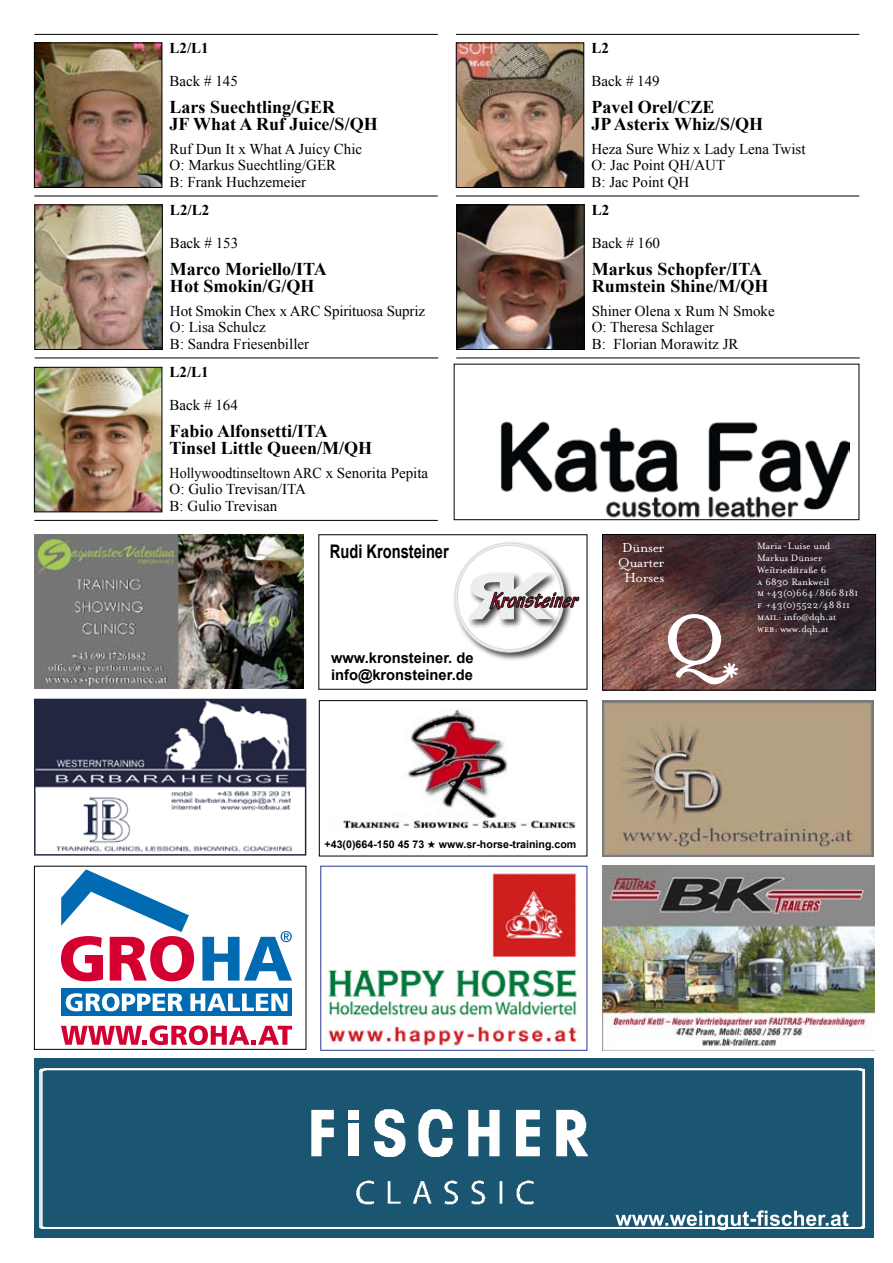
<style>
.page{position:relative;width:893px;height:1263px;background:#fff}
.page>*{position:absolute;margin:0;border:0;box-sizing:border-box;transform-origin:0 0}
.t1{font:700 18.75px "Arial";color:#000;scale:.78 1}
.t2{font:700 18px/16.5px "Times New Roman";color:#000}
.t3{font:15px/16.5px "Times New Roman";color:#000}
.t4{font:15px/16.5px "Times New Roman";color:#000;scale:.93 1}
.t5{font:700 15px "Times New Roman";color:#000}
.t6{font:15px/14.7px "Mrs Eaves Roman";letter-spacing:-.02em;color:#fff;text-align:center}
.t7{font:700 14.7px/17.7px "Arial";color:#000}
.t8{font:10.65px/11.9px "Mrs Eaves Roman";color:#fff}
.t9{font:700 10.65px "Arial";color:#000}
.s1{font-family:"Mrs Eaves Just Lig Roman"}
.s2{font-family:"Mrs Eaves Small Caps"}
</style>
<div class="page">
<hr style="left:34px;top:34px;width:404px;height:1px;background:#000">
<hr style="left:456px;top:34px;width:403px;height:1px;background:#000">
<hr style="left:34px;top:196px;width:404px;height:1px;background:#000">
<hr style="left:456px;top:196px;width:403px;height:1px;background:#000">
<img style="left:36px;top:45px;width:124px;height:141px">
<div style="left:34px;top:43px;width:128px;height:145px;border:1px solid #000"></div>
<img style="left:458px;top:45px;width:124px;height:141px">
<div style="left:456px;top:43px;width:128px;height:145px;border:1px solid #000"></div>
<hr style="left:35px;top:358px;width:403px;height:1px;background:#000">
<hr style="left:456px;top:358px;width:404px;height:1px;background:#000">
<img style="left:36px;top:206px;width:125px;height:142px">
<div style="left:34px;top:204px;width:129px;height:146px;border:1px solid #000"></div>
<img style="left:458px;top:206px;width:125px;height:142px">
<div style="left:456px;top:204px;width:129px;height:146px;border:1px solid #000"></div>
<hr style="left:34px;top:520px;width:404px;height:1px;background:#000">
<img style="left:36px;top:369px;width:124px;height:141px">
<div style="left:34px;top:367px;width:128px;height:145px;border:1px solid #000"></div>
<img style="left:36px;top:701px;width:268px;height:151px">
<div style="left:34px;top:699px;width:272px;height:156px;border:1px solid #222641"></div>
<img style="left:407px;top:709px;width:101px;height:110px">
<img style="left:343px;top:820px;width:233px;height:9px">
<div style="left:319px;top:700px;width:268px;height:156px;border:1px solid #000"></div>
<img style="left:604px;top:536px;width:270px;height:152px">
<svg style="left:668px;top:614px;width:70px;height:70px"></svg>
<div style="left:602px;top:534px;width:274px;height:156px;border:1px solid #000"></div>
<img style="left:454px;top:542px;width:115px;height:118px">
<div style="left:455px;top:543px;width:109px;height:109px;background:#eceded;border-radius:50%"></div>
<div style="left:457px;top:545px;width:104px;height:104px;background:#fff;border-radius:50%"></div>
<img style="left:463px;top:570px;width:101px;height:61px">
<svg style="left:467px;top:574px;width:112px;height:45px"></svg>
<img style="left:34px;top:534px;width:270px;height:155px">
<img style="left:602px;top:701px;width:272px;height:155px">
<img style="left:602px;top:866px;width:273px;height:185px">
<img style="left:328px;top:873px;width:249px;height:173px">
<div style="left:320px;top:866px;width:267px;height:185px;border:1px solid #283794"></div>
<div style="left:61px;top:989px;width:231px;height:27px;background:#006ab2"></div>
<svg style="left:202px;top:931px;width:90px;height:49px"></svg>
<svg style="left:61px;top:869px;width:133px;height:112px"></svg>
<svg style="left:66px;top:993px;width:117px;height:18px"></svg>
<svg style="left:190px;top:993px;width:97px;height:18px"></svg>
<svg style="left:61px;top:1025px;width:231px;height:20px"></svg>
<div style="left:34px;top:866px;width:272px;height:184px;border:1px solid #000"></div>
<div style="left:35px;top:1058px;width:839px;height:179px;background:#1a5571"></div>
<svg style="left:39px;top:1068px;width:827px;height:161px"></svg>
<svg style="left:311px;top:1110px;width:23px;height:46px"></svg>
<div style="left:349px;top:1123px;width:10px;height:33px;background:#fff"></div>
<svg style="left:374px;top:1109px;width:31px;height:48px"></svg>
<svg style="left:418px;top:1109px;width:34px;height:48px"></svg>
<svg style="left:468px;top:1110px;width:32px;height:46px"></svg>
<svg style="left:516px;top:1110px;width:24px;height:46px"></svg>
<svg style="left:556px;top:1110px;width:32px;height:46px"></svg>
<div style="left:349px;top:1110px;width:10px;height:9px;background:#fff"></div>
<svg style="left:356px;top:1180px;width:178px;height:24px"></svg>
<svg style="left:615px;top:1210px;width:233px;height:20px"></svg>
<img style="left:474px;top:421px;width:375px;height:100px">
<div style="left:454px;top:364px;width:405px;height:156px;border:1px solid #000"></div>
<p class="t5" style="left:170px;top:38px;width:41px">L2/L1</p>
<p class="t3" style="left:170px;top:73px;width:70px">Back # 145</p>
<p class="t2" style="left:170px;top:98px;width:210px">Lars Suechtling/GER<br>JF What A Ruf Juice/S/QH</p>
<p class="t3" style="left:170px;top:140px;width:194px">Ruf Dun It x What A Juicy Chic<br>O: Markus Suechtling/GER<br>B: Frank Huchzemeier</p>
<p class="t5" style="left:170px;top:200px;width:41px">L2/L2</p>
<p class="t3" style="left:170px;top:235px;width:70px">Back # 153</p>
<p class="t2" style="left:170px;top:260px;width:158px">Marco Moriello/ITA<br>Hot Smokin/G/QH</p>
<p class="t3" style="left:170px;top:302px;width:257px">Hot Smokin Chex x ARC Spirituosa Supriz<br>O: Lisa Schulcz<br>B: Sandra Friesenbiller</p>
<p class="t5" style="left:170px;top:362px;width:41px">L2/L1</p>
<p class="t3" style="left:170px;top:397px;width:70px">Back # 164</p>
<p class="t2" style="left:170px;top:423px;width:204px">Fabio Alfonsetti/ITA<br>Tinsel Little Queen/M/QH</p>
<p class="t4" style="left:170px;top:464px;width:280px">Hollywoodtinseltown ARC x Senorita Pepita<br>O: Gulio Trevisan/ITA<br>B: Gulio Trevisan</p>
<p class="t1" style="left:330px;top:539px;width:154px">Rudi Kronsteiner</p>
<p class="t7" style="left:331px;top:649px;width:144px">www.kronsteiner. de info@kronsteiner.de</p>
<p class="t5" style="left:591px;top:38px;width:19px">L2</p>
<p class="t3" style="left:591px;top:73px;width:70px">Back # 149</p>
<p class="t2" style="left:591px;top:98px;width:173px">Pavel Orel/CZE<br>JP Asterix Whiz/S/QH</p>
<p class="t3" style="left:591px;top:140px;width:216px">Heza Sure Whiz x Lady Lena Twist<br>O: Jac Point QH/AUT<br>B: Jac Point QH</p>
<p class="t5" style="left:592px;top:200px;width:19px">L2</p>
<p class="t3" style="left:592px;top:235px;width:70px">Back # 160</p>
<p class="t2" style="left:592px;top:260px;width:178px">Markus Schopfer/ITA<br>Rumstein Shine/M/QH</p>
<p class="t3" style="left:592px;top:302px;width:184px">Shiner Olena x Rum N Smoke<br>O: Theresa Schlager<br>B: Florian Morawitz JR</p>
<p class="t6" style="left:618px;top:540px;width:48px">Dünser<br>Quarter<br>Horses</p>
<p class="t8" style="left:757px;top:540px;width:103px">Maria-Luise und<br>Markus Dünser<br>We<span class="s1">i</span>ried<span class="s1">s</span>raße 6<br><span class="s2">a</span> 6830 Rankweil<br><span class="s2">m</span> +43(0)664 /866 8181 <span class="s2">f</span> +43(0)5522/48 811 <span class="s2">mail:</span> info@dqh.at <span class="s2">web:</span> www.dqh.at</p>
<p class="t9" style="left:325px;top:837px;width:253px">+43(0)664-150 45 73 ★ www.sr-horse-training.com</p>
</div>
